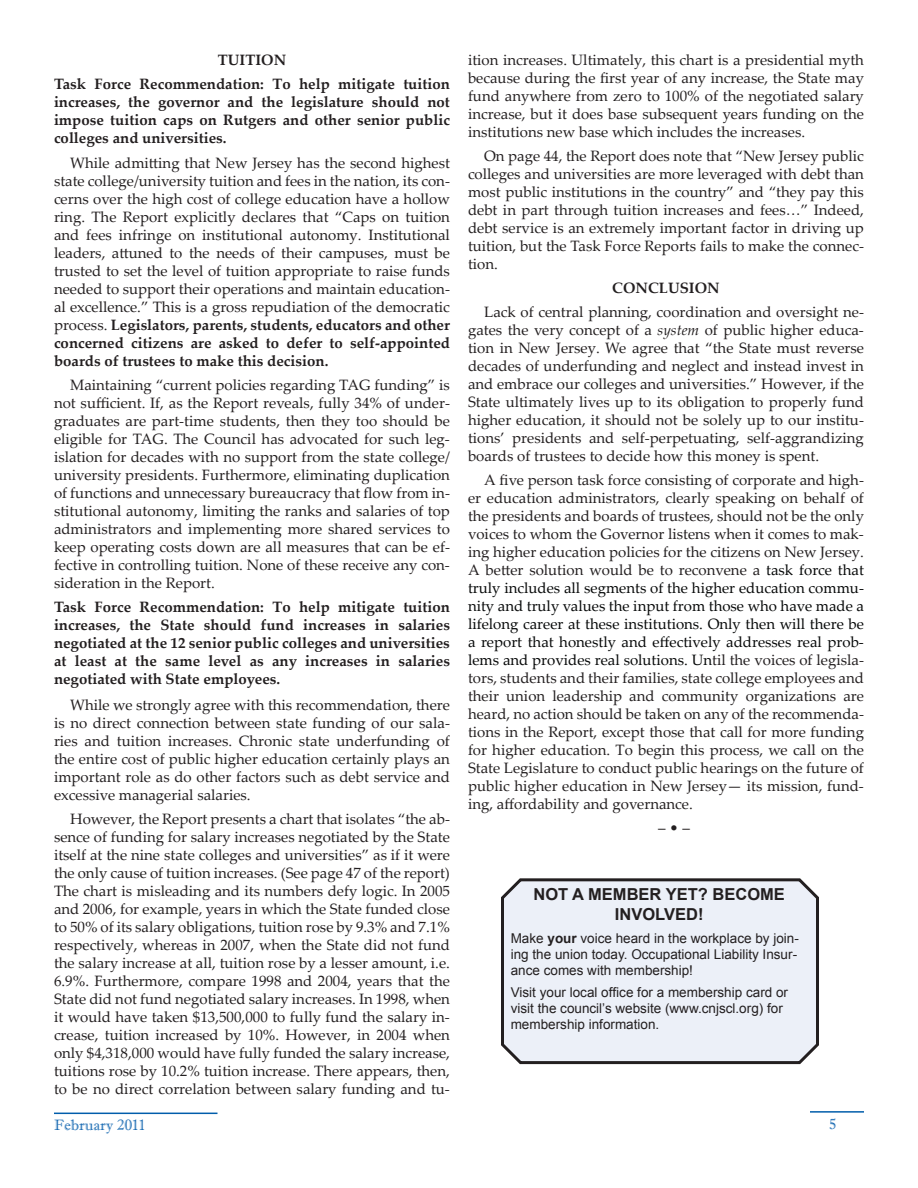
<style>
.page{position:relative;width:918px;height:1188px;background:#fff}
.page>*{position:absolute;margin:0;border:0;box-sizing:border-box;transform-origin:0 0}
.t1{font:700 16.5px/19.8px "Arial";color:#231f20;text-align:center}
.t2{font:15px/18px "Palatino Linotype";color:#231f20;text-align:justify}
.t3{font:700 15px/18px "Palatino Linotype";color:#231f20;text-align:justify}
.t4{font:15px "Imprint MT Shadow";color:#1467b1}
.t5{font:13.5px/16.2px "Arial";color:#231f20}
.s1{font-weight:700}
.s2{font-style:italic}
.s3{color:#070909}
</style>
<div class="page">
<hr style="left:54px;top:1113px;width:164px;height:1px;background:#015dab">
<hr style="left:810px;top:1111px;width:54px;height:2px;background:#015dab">
<svg style="left:501px;top:878px;width:318px;height:187px;background:#e2e6ed"></svg>
<p class="t3" style="left:54px;top:47px;width:397px;line-height:24px;text-align:center">TUITION<br>Task Force Recommendation: To help mitigate tuition</p>
<p class="t3" style="left:54px;top:92px;width:397px">increases, the governor and the legislature should not impose tuition caps on Rutgers and other senior public colleges and universities.</p>
<p class="t2" style="left:54px;top:154px;width:398px;text-indent:16px">While admitting that New Jersey has the second highest state college/university tuition and fees in the nation, its con&shy;cerns over the high cost of college education have a hollow ring. The Report explicitly declares that “Caps on tuition and fees infringe on institutional autonomy. Institutional leaders, attuned to the needs of their campuses, must be trusted to set the level of tuition appropriate to raise funds needed to support their operations and maintain education&shy;al excellence.” This is a gross repudiation of the democratic process. <span class="s1">Legislators, parents, students, educators and other concerned citizens are asked to defer to self-appointed boards of trustees to make this decision.</span></p>
<p class="t2" style="left:54px;top:376px;width:398px;text-indent:16px">Maintaining “current policies regarding TAG funding” is not sufficient. If, as the Report reveals, fully 34% of under&shy;graduates are part-time students, then they too should be eligible for TAG. The Council has advocated for such leg&shy;islation for decades with no support from the state college/ university presidents. Furthermore, eliminating duplication of functions and unnecessary bureaucracy that flow from in&shy;stitutional autonomy, limiting the ranks and salaries of top administrators and implementing more shared services to keep operating costs down are all measures that can be ef&shy;fective in controlling tuition. None of these receive any con&shy;sideration in the Report.</p>
<p class="t3" style="left:54px;top:598px;width:398px">Task Force Recommendation: To help mitigate tuition increases, the State should fund increases in salaries negotiated at the 12 senior public colleges and universities at least at the same level as any increases in salaries negotiated with State employees.</p>
<p class="t2" style="left:54px;top:695px;width:398px;text-indent:16px">While we strongly agree with this recommendation, there is no direct connection between state funding of our sala&shy;ries and tuition increases. Chronic state underfunding of the entire cost of public higher education certainly plays an important role as do other factors such as debt service and excessive managerial salaries.</p>
<p class="t2" style="left:54px;top:809px;width:398px;text-indent:16px">However, the Report presents a chart that isolates “the ab&shy;sence of funding for salary increases negotiated by the State itself at the nine state colleges and universities” as if it were the only cause of tuition increases. (See page 47 of the report)<br>The chart is misleading and its numbers defy logic. In 2005 and 2006, for example, years in which the State funded close to 50% of its salary obligations, tuition rose by 9.3% and 7.1% respectively, whereas in 2007, when the State did not fund the salary increase at all, tuition rose by a lesser amount, i.e.<br>6.9%. Furthermore, compare 1998 and 2004, years that the State did not fund negotiated salary increases. In 1998, when it would have taken $13,500,000 to fully fund the salary in&shy;crease, tuition increased by 10%. However, in 2004 when only $4,318,000 would have fully funded the salary increase, tuitions rose by 10.2% tuition increase. There appears, then, to be no direct correlation between salary funding and tu-</p>
<p class="t2" style="left:468px;top:50px;width:398px">ition increases. Ultimately, this chart is a presidential myth because during the first year of any increase, the State may fund anywhere from zero to 100% of the negotiated salary increase, but it does base subsequent years funding on the institutions new base which includes the increases.</p>
<p class="t2" style="left:468px;top:146px;width:398px;text-indent:16px">On page 44, the Report does note that “New Jersey public colleges and universities are more leveraged with debt than most public institutions in the country” and “they pay this debt in part through tuition increases and fees…” Indeed, debt service is an extremely important factor in driving up tuition, but the Task Force Reports fails to make the connec&shy;tion.</p>
<p class="t3" style="left:612px;top:278px;width:109px">CONCLUSION</p>
<p class="t2" style="left:468px;top:302px;width:398px;text-indent:16px">Lack of central planning, coordination and oversight ne&shy;gates the very concept of a <span class="s2">system</span> of public higher educa&shy;tion in New Jersey. We agree that “the State must reverse decades of underfunding and neglect and instead invest in and embrace our colleges and universities.” However, if the State ultimately lives up to its obligation to properly fund higher education, it should not be solely up to our institu&shy;tions’ presidents and self-perpetuating, self-aggrandizing boards of trustees to decide how this money is spent.</p>
<p class="t2" style="left:468px;top:470px;width:398px;text-indent:16px">A five person task force consisting of corporate and high&shy;er education administrators, clearly speaking on behalf of the presidents and boards of trustees, should not be the only voices to whom the Governor listens when it comes to mak&shy;ing higher education policies for the citizens on New Jersey.<br>A better solution would be to reconvene a <span class="s3">task force that truly includes all segments of the higher education commu&shy;nity and truly values the input from those who have made a lifelong career at these institutions. Only then will there be a report that honestly and effectively addresses real prob&shy;lems and provides real solutions. Un</span>til the voices of legisla&shy;tors, students and their families, state college employees and their union leadership and community organizations are heard, no action should be taken on any of the recommenda&shy;tions in the Report, except those that call for more funding for higher education. To begin this process, we call on the State Legislature to conduct public hearings on the future of public higher education in New Jersey— its mission, fund&shy;ing, affordability and governance.</p>
<p class="t2" style="left:658px;top:818px;width:33px">– • –</p>
<p class="t1" style="left:534px;top:885px;width:253px">NOT A MEMBER YET? BECOME<br>INVOLVED!</p>
<p class="t5" style="left:511px;top:930px;width:290px">Make <span class="s1">your</span> voice heard in the workplace by join&shy;ing the union today. Occupational Liability Insur&shy;ance comes with membership!</p>
<p class="t5" style="left:511px;top:984px;width:279px">Visit your local office for a membership card or visit the council’s website (www.cnjscl.org) for membership information.</p>
<p class="t4" style="left:54px;top:1116px;width:93px">February 2011</p>
<p class="t4" style="left:829px;top:1115px;width:9px">5</p>
</div>
